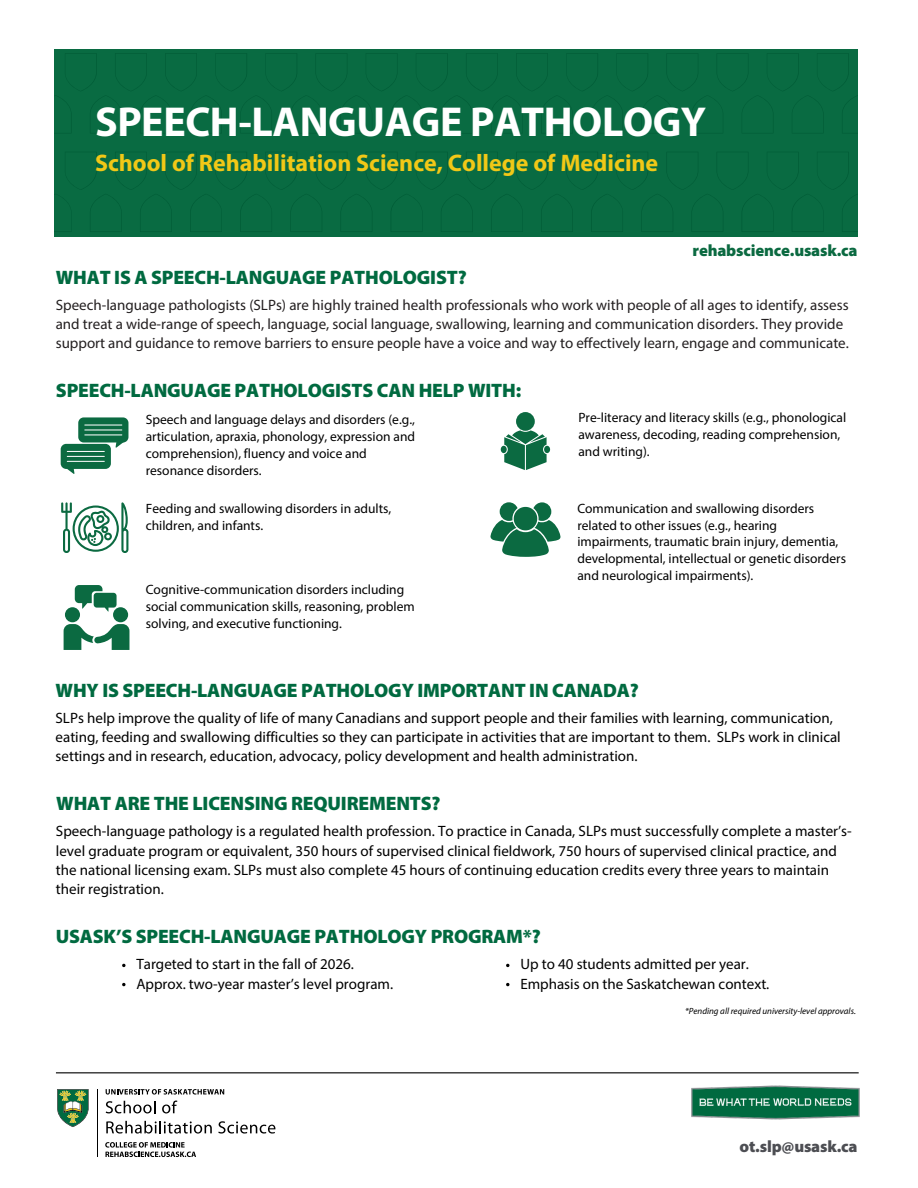
<style>
.page{position:relative;width:918px;height:1188px;background:#fff}
.page>*{position:absolute;margin:0;border:0;box-sizing:border-box;transform-origin:0 0}
.t1{font:700 42px "Myriad Pro";letter-spacing:-.01em;color:#fff}
.t2{font:700 24px "Myriad Pro";color:#f1c817}
.t3{font:900 19.5px "Myriad Pro";letter-spacing:-.01em;color:#006a40}
.t4{font:900 16.5px "Myriad Pro";letter-spacing:-.01em;color:#0b6a41}
.t5{font:900 16.5px "Myriad Pro";letter-spacing:-.01em;color:#4d4e53}
.t6{font:15px/19.2px "Myriad Pro";color:#000}
.t7{font:15px/19.2px "Myriad Pro";color:#231f20}
.t8{font:13.5px/16.8px "Myriad Pro";color:#000}
.t9{font:italic 9px "Myriad Pro";color:#000}
</style>
<div class="page">
<div style="left:55px;top:50px;width:803px;height:186px;background:#096b42"></div>
<svg style="left:83px;top:152px;width:769px;height:80px"></svg>
<svg style="left:55px;top:1072px;width:794px;height:58px"></svg>
<img style="left:684px;top:1078px;width:176px;height:49px">
<svg style="left:106px;top:1089px;width:118px;height:6px"></svg>
<svg style="left:106px;top:1101px;width:50px;height:12px"></svg>
<svg style="left:162px;top:1101px;width:15px;height:12px"></svg>
<svg style="left:106px;top:1121px;width:106px;height:13px"></svg>
<svg style="left:218px;top:1121px;width:57px;height:13px"></svg>
<hr style="left:97px;top:1089px;width:1px;height:68px;background:#000">
<svg style="left:105px;top:1142px;width:91px;height:15px"></svg>
<svg style="left:57px;top:1089px;width:32px;height:38px"></svg>
<hr style="left:56px;top:1072px;width:803px;height:1px;background:#000">
<svg style="left:61px;top:502px;width:67px;height:51px"></svg>
<div style="left:501px;top:446px;width:6px;height:7px;background:#0b6a41;border-radius:50%"></div>
<div style="left:544px;top:446px;width:6px;height:7px;background:#0b6a41;border-radius:50%"></div>
<svg style="left:504px;top:430px;width:43px;height:40px"></svg>
<div style="left:516px;top:412px;width:19px;height:19px;background:#0b6a41;border-radius:50%"></div>
<svg style="left:490px;top:502px;width:71px;height:54px"></svg>
<div style="left:61px;top:444px;width:50px;height:25px;background:#0b6a41;border-radius:5px"></div>
<div style="left:78px;top:417px;width:50px;height:26px;background:#0b6a41;border-radius:5px"></div>
<svg style="left:67px;top:468px;width:8px;height:6px"></svg>
<svg style="left:116px;top:442px;width:8px;height:6px"></svg>
<hr style="left:85px;top:425px;width:37px;height:1px;background:#fff">
<hr style="left:85px;top:429px;width:37px;height:1px;background:#fff">
<hr style="left:85px;top:434px;width:37px;height:1px;background:#fff">
<hr style="left:67px;top:451px;width:37px;height:1px;background:#fff">
<hr style="left:67px;top:456px;width:37px;height:1px;background:#fff">
<hr style="left:67px;top:461px;width:37px;height:1px;background:#fff">
<div style="left:65px;top:607px;width:15px;height:15px;background:#0b6a41;border-radius:50%"></div>
<div style="left:113px;top:607px;width:15px;height:15px;background:#0b6a41;border-radius:50%"></div>
<svg style="left:64px;top:624px;width:65px;height:26px"></svg>
<svg style="left:75px;top:585px;width:42px;height:27px"></svg>
<svg style="left:122px;top:964px;width:4px;height:3px"></svg>
<svg style="left:122px;top:983px;width:4px;height:3px"></svg>
<p class="t1" style="left:95px;top:104px;width:613px">SPEECH-LANGUAGE PATHOLOGY</p>
<h6 class="t2" style="left:95px;top:153px;width:565px">School of Rehabilitation Science, College of Medicine</h6>
<p class="t3" style="left:56px;top:269px;width:412px">WHAT IS A SPEECH-LANGUAGE PATHOLOGIST?</p>
<p class="t4" style="left:693px;top:244px;width:167px">rehabscience.usask.ca</p>
<h6 class="t7" style="left:56px;top:297px;width:795px">Speech-language pathologists (SLPs) are highly trained health professionals who work with people of all ages to identify, assess and treat a wide-range of speech, language, social language, swallowing, learning and communication disorders. They provide support and guidance to remove barriers to ensure people have a voice and way to effectively learn, engage and communicate.</h6>
<h3 class="t3" style="left:56px;top:383px;width:467px">SPEECH-LANGUAGE PATHOLOGISTS CAN HELP WITH:</h3>
<h3 class="t8" style="left:146px;top:412px;width:271px">Speech and language delays and disorders (e.g., articulation, apraxia, phonology, expression and comprehension), fluency and voice and resonance disorders.</h3>
<h2 class="t8" style="left:146px;top:501px;width:247px">Feeding and swallowing disorders in adults, children, and infants.</h2>
<h5 class="t8" style="left:146px;top:582px;width:270px">Cognitive-communication disorders including social communication skills, reasoning, problem solving, and executive functioning.</h5>
<h4 class="t8" style="left:578px;top:411px;width:269px">Pre-literacy and literacy skills (e.g., phonological awareness, decoding, reading comprehension, and writing).</h4>
<h1 class="t8" style="left:577px;top:501px;width:270px">Communication and swallowing disorders related to other issues (e.g., hearing impairments, traumatic brain injury, dementia, developmental, intellectual or genetic disorders and neurological impairments).</h1>
<h6 class="t3" style="left:56px;top:682px;width:585px">WHY IS SPEECH-LANGUAGE PATHOLOGY IMPORTANT IN CANADA?</h6>
<p class="t6" style="left:56px;top:710px;width:787px">SLPs help improve the quality of life of many Canadians and support people and their families with learning, communication, eating, feeding and swallowing difficulties so they can participate in activities that are important to them. SLPs work in clinical settings and in research, education, advocacy, policy development and health administration.</p>
<h6 class="t3" style="left:56px;top:796px;width:386px">WHAT ARE THE LICENSING REQUIREMENTS?</h6>
<p class="t6" style="left:56px;top:823px;width:797px">Speech-language pathology is a regulated health profession. To practice in Canada, SLPs must successfully complete a master’s&shy;level graduate program or equivalent, 350 hours of supervised clinical fieldwork, 750 hours of supervised clinical practice, and the national licensing exam. SLPs must also complete 45 hours of continuing education credits every three years to maintain their registration.</p>
<h6 class="t3" style="left:56px;top:928px;width:487px">USASK’S SPEECH-LANGUAGE PATHOLOGY PROGRAM*?</h6>
<h3 class="t6" style="left:136px;top:956px;width:219px">Targeted to start in the fall of 2026.</h3>
<h5 class="t6" style="left:136px;top:975px;width:258px">Approx. two-year master’s level program.</h5>
<h3 class="t6" style="left:520px;top:956px;width:230px">Up to 40 students admitted per year.</h3>
<h5 class="t6" style="left:520px;top:975px;width:251px">Emphasis on the Saskatchewan context.</h5>
<h3 class="t9" style="left:685px;top:1008px;width:172px">*Pending all required university-level approvals.</h3>
<p class="t5" style="left:740px;top:1139px;width:120px">ot.slp@usask.ca</p>
</div>
